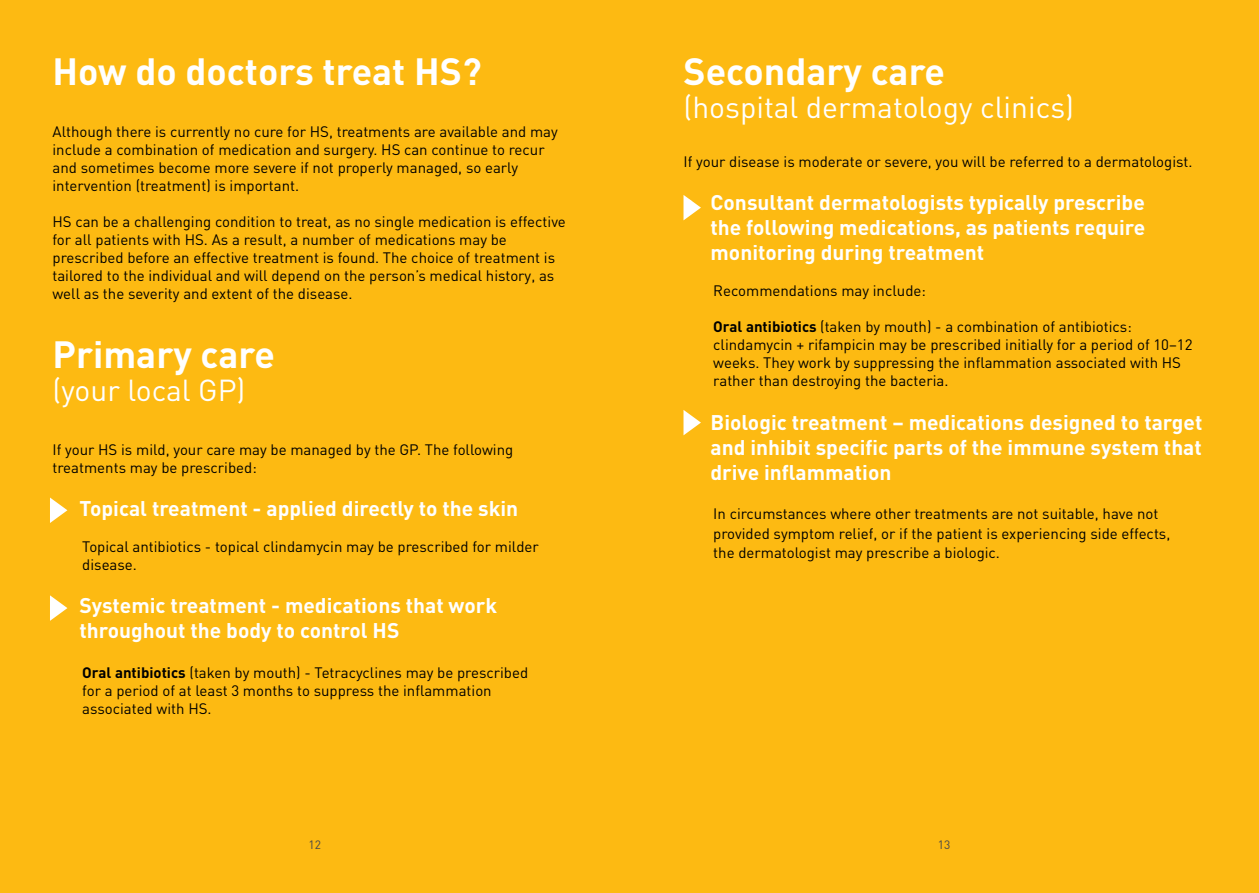
<style>
.page{position:relative;width:1259px;height:893px;background:#fdba12}
.page>*{position:absolute;margin:0;border:0;box-sizing:border-box;transform-origin:0 0}
.t1{font:700 37.5px "DIN";color:#fff}
.t2{font:30px "DIN";color:#fff}
.t3{font:700 21px/25.2px "DIN";color:#fff;text-align:justify}
.t4{font:15px/18px "DIN";color:#000}
.t5{font:12px "DIN";color:#48484a}
.s1{font-weight:700}
</style>
<div class="page">
<svg style="left:50px;top:497px;width:17px;height:26px"></svg>
<svg style="left:50px;top:595px;width:17px;height:26px"></svg>
<svg style="left:683px;top:195px;width:18px;height:25px"></svg>
<svg style="left:683px;top:410px;width:18px;height:25px"></svg>
<h1 class="t1" style="left:52px;top:47px;width:431px">How do doctors treat HS?</h1>
<p class="t4" style="left:52px;top:122px;width:507px">Although there is currently no cure for HS, treatments are available and may include a combination of medication and surgery. HS can continue to recur and sometimes become more severe if not properly managed, so early intervention (treatment) is important.</p>
<p class="t4" style="left:52px;top:212px;width:515px">HS can be a challenging condition to treat, as no single medication is effective for all patients with HS. As a result, a number of medications may be prescribed before an effective treatment is found. The choice of treatment is tailored to the individual and will depend on the person’s medical history, as well as the severity and extent of the disease.</p>
<h1 class="t1" style="left:52px;top:330px;width:224px">Primary care</h1>
<h2 class="t2" style="left:52px;top:371px;width:194px">(your local GP)</h2>
<p class="t4" style="left:52px;top:440px;width:462px">If your HS is mild, your care may be managed by the GP. The following treatments may be prescribed:</p>
<h3 class="t3" style="left:52px;top:495px;width:467px">• Topical treatment - applied directly to the skin</h3>
<p class="t4" style="left:82px;top:537px;width:458px">Topical antibiotics - topical clindamycin may be prescribed for milder disease.</p>
<h3 class="t3" style="left:80px;top:592px;width:419px;text-indent:-27px">• Systemic treatment - medications that work throughout the body to control HS</h3>
<p class="t4" style="left:82px;top:663px;width:447px"><span class="s1">Oral antibiotics</span> (taken by mouth) - Tetracyclines may be prescribed for a period of at least 3 months to suppress the inflammation associated with HS.</p>
<h1 class="t1" style="left:683px;top:47px;width:263px">Secondary care</h1>
<h2 class="t2" style="left:683px;top:89px;width:392px">(hospital dermatology clinics)</h2>
<p class="t4" style="left:683px;top:152px;width:510px">If your disease is moderate or severe, you will be referred to a dermatologist.</p>
<h3 class="t3" style="left:710px;top:189px;width:436px;text-indent:-27px">• Consultant dermatologists typically prescribe the following medications, as patients require monitoring during treatment</h3>
<p class="t4" style="left:713px;top:282px;width:214px">Recommendations may include:</p>
<p class="t4" style="left:713px;top:318px;width:481px"><span class="s1">Oral antibiotics</span> (taken by mouth) - a combination of antibiotics: clindamycin + rifampicin may be prescribed initially for a period of 10−12 weeks. They work by suppressing the inflammation associated with HS rather than destroying the bacteria.</p>
<h3 class="t3" style="left:710px;top:408px;width:493px;text-indent:-27px">• Biologic treatment – medications designed to target and inhibit specific parts of the immune system that drive inflammation</h3>
<p class="t4" style="left:713px;top:504px;width:458px;line-height:19.5px">In circumstances where other treatments are not suitable, have not provided symptom relief, or if the patient is experiencing side effects, the dermatologist may prescribe a biologic.</p>
<p class="t5" style="left:308px;top:837px;width:14px">12</p>
<p class="t5" style="left:938px;top:837px;width:14px">13</p>
</div>
